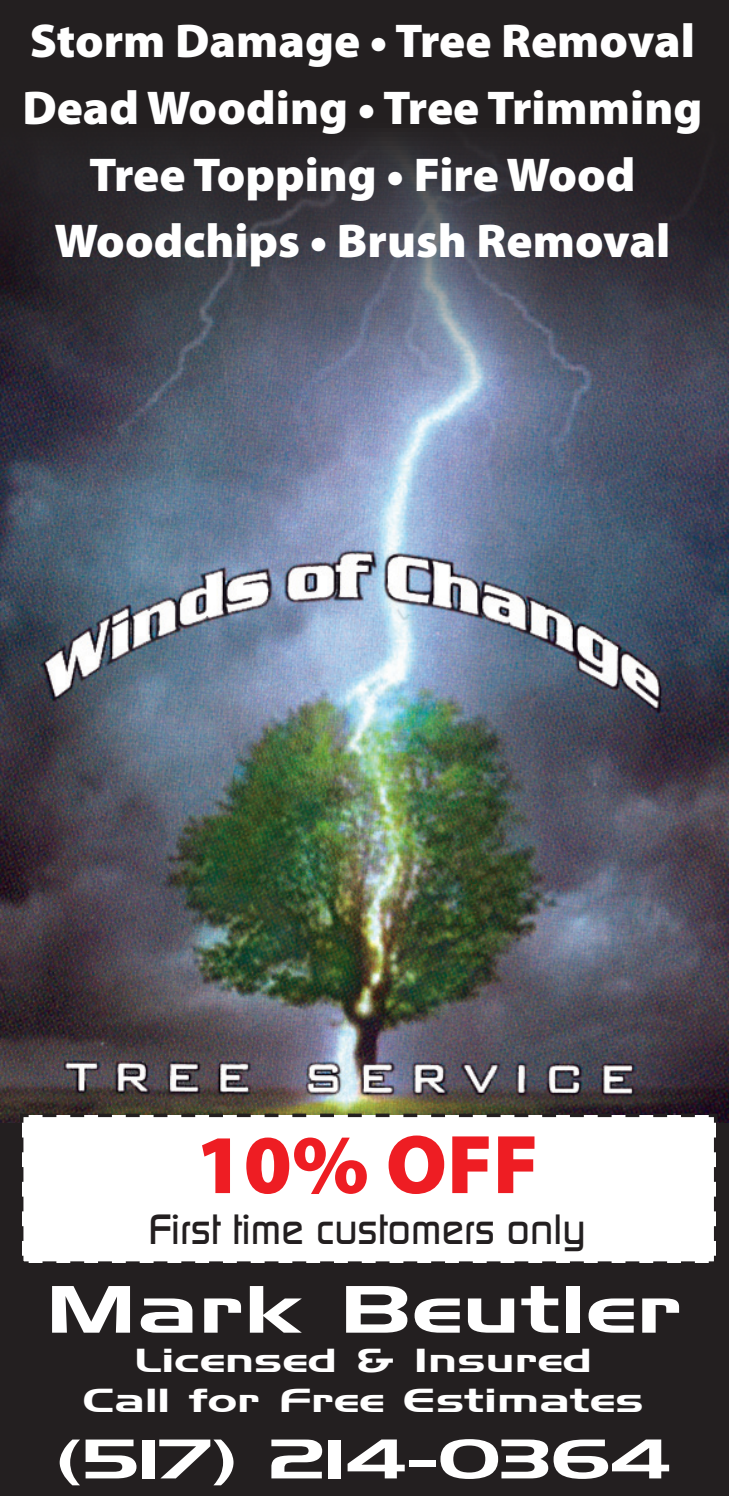
<style>
.page{position:relative;width:729px;height:1496px;background:#fff}
.page>*{position:absolute;margin:0;border:0;box-sizing:border-box;transform-origin:0 0}
.t1{font:900 84px "Myriad Pro";color:#ee1d23}
.t2{font:66.15px "Hanzel Wide Normal";color:#fff;scale:1.25 1}
.t3{font:55.3px "Hanzel Wide Normal";color:#fff;scale:1.25 1}
.t4{font:900 47.6px/66.5px "Myriad Pro";color:#fff;text-align:center}
.t5{font:42px "Modaerne";color:#231f20}
.t6{font:33.25px/39.9px "Hanzel Wide Normal";color:#fff;text-align:center;scale:1.25 1}
</style>
<div class="page">
<div style="left:0;top:0;width:729px;height:1495px;background:#231f20"></div>
<img style="left:0;top:137px;width:729px;height:985px">
<div style="left:18px;top:1111px;width:701px;height:152px;background:#fff"></div>
<p class="t4" style="left:22px;top:6px;width:681px">Storm Damage • Tree Removal<br>Dead Wooding • Tree Trimming<br>Tree Topping • Fire Wood<br>Woodchips • Brush Removal</p>
<h1 class="t1" style="left:195px;top:1108px;width:344px">10% OFF</h1>
<p class="t5" style="left:148px;top:1205px;width:439px">First time customers only</p>
<h2 class="t2" style="left:45px;top:1270px;width:511px">Mark Beutler</h2>
<p class="t6" style="left:83px;top:1340px;width:450px">Licensed &amp; Insured<br>Call for Free Estimates</p>
<p class="t3" style="left:55px;top:1425px;width:494px">(517) 214-0364</p>
</div>
